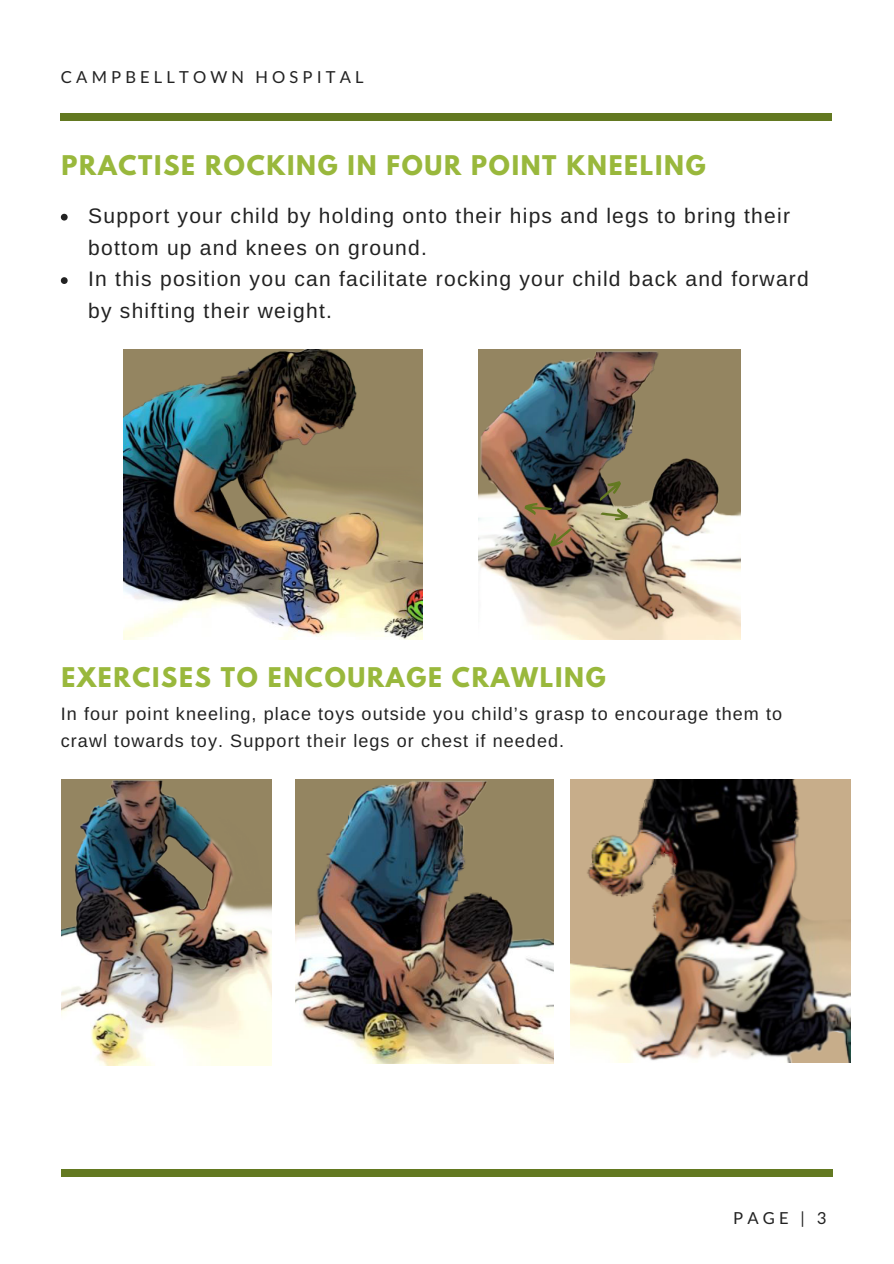
<style>
.page{position:relative;width:894px;height:1264px;background:#fff}
.page>*{position:absolute;margin:0;border:0;box-sizing:border-box;transform-origin:0 0}
.t1{font:700 24px "League Spartan";letter-spacing:.07em;color:#99b83c}
.t2{font:21px/31.7px "Arimo";letter-spacing:.06em;color:#222}
.t3{font:18px/27.2px "Arimo";letter-spacing:.06em;color:#222}
.t4{font:16.5px "Lato";letter-spacing:.25em;color:#222}
</style>
<div class="page">
<svg style="left:61px;top:113px;width:771px;height:1px"></svg>
<div style="left:60px;top:114px;width:772px;height:6px;background:#637921"></div>
<div style="left:61px;top:1169px;width:771px;height:6px;background:#637921"></div>
<svg style="left:61px;top:214px;width:7px;height:6px"></svg>
<svg style="left:61px;top:277px;width:7px;height:7px"></svg>
<img style="left:123px;top:349px;width:299px;height:290px">
<img style="left:478px;top:349px;width:262px;height:290px">
<img style="left:295px;top:779px;width:258px;height:284px">
<img style="left:570px;top:779px;width:279px;height:283px">
<img style="left:61px;top:779px;width:210px;height:286px">
<svg style="left:545px;top:523px;width:30px;height:26px"></svg>
<svg style="left:595px;top:476px;width:33px;height:45px"></svg>
<svg style="left:524px;top:503px;width:28px;height:12px"></svg>
<p class="t4" style="left:61px;top:67px;width:304px">CAMPBELLTOWN HOSPITAL</p>
<p class="t1" style="left:61px;top:154px;width:645px">PRACTISE ROCKING IN FOUR POINT KNEELING</p>
<p class="t2" style="left:88px;top:200px;width:722px">Support your child by holding onto their hips and legs to bring their bottom up and knees on ground.<br>In this position you can facilitate rocking your child back and forward by shifting their weight.</p>
<p class="t1" style="left:61px;top:665px;width:545px">EXERCISES TO ENCOURAGE CRAWLING</p>
<p class="t3" style="left:61px;top:700px;width:722px">In four point kneeling, place toys outside you child’s grasp to encourage them to crawl towards toy. Support their legs or chest if needed.</p>
<p class="t4" style="left:733px;top:1207px;width:95px">PAGE | 3</p>
</div>
